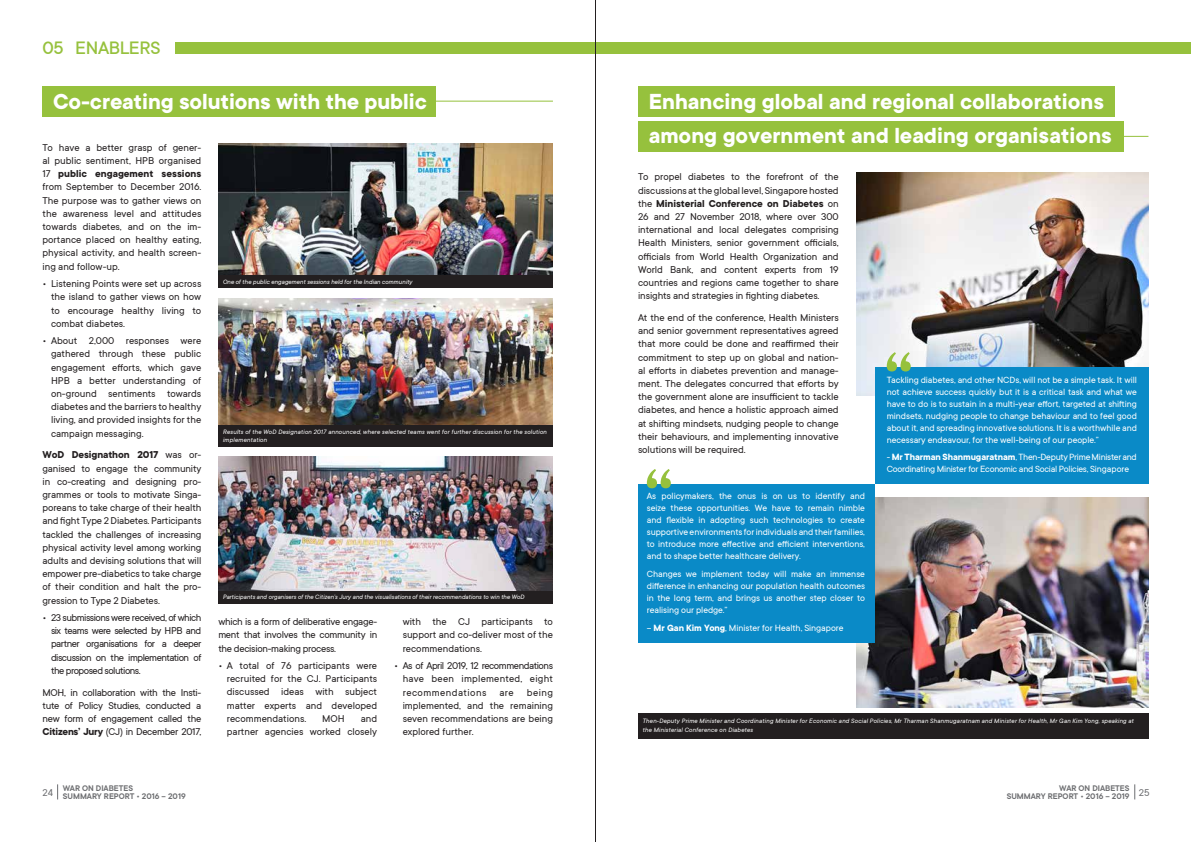
<style>
.page{position:relative;width:1191px;height:842px;background:#fff}
.page>*{position:absolute;margin:0;border:0;box-sizing:border-box;transform-origin:0 0}
.t1{font:700 24px/34px "TT Commons";color:#fff}
.t2{font:500 20px "TT Commons";letter-spacing:-.02em;color:#96c13d}
.t3{font:11px/13.2px "TT Commons";letter-spacing:-.005em;color:#231f20;text-align:justify}
.t4{font:11px "TT Commons";color:#6d6e71}
.t5{font:10px/12px "TT Commons";letter-spacing:-.005em;color:#fff;text-align:justify}
.t6{font:10px/12px "TT Commons";letter-spacing:-.025em;color:#fff}
.t7{font:600 9px/8.8px "TT Commons";color:#6d6e71}
.t8{font:italic 7px/8.4px "TT Commons";letter-spacing:.015em;color:#fff}
.t9{font:italic 7px "TT Commons";letter-spacing:-.005em;color:#fff}
.s1{font-weight:700}
</style>
<div class="page">
<div style="left:176px;top:43px;width:1015px;height:11px;background:#96c13d"></div>
<hr style="left:210px;top:101px;width:343px;height:1px;background:#96c13d">
<div style="left:43px;top:86px;width:393px;height:30px;background:#96c13d"></div>
<img style="left:218px;top:143px;width:335px;height:133px">
<div style="left:218px;top:276px;width:335px;height:12px;background:#231f20"></div>
<img style="left:218px;top:299px;width:335px;height:126px">
<div style="left:218px;top:425px;width:335px;height:21px;background:#231f20"></div>
<img style="left:218px;top:457px;width:335px;height:134px">
<div style="left:218px;top:591px;width:335px;height:13px;background:#231f20"></div>
<hr style="left:748px;top:136px;width:400px;height:1px;background:#96c13d">
<div style="left:638px;top:121px;width:485px;height:31px;background:#96c13d"></div>
<div style="left:638px;top:86px;width:476px;height:30px;background:#96c13d"></div>
<img style="left:856px;top:173px;width:292px;height:223px">
<img style="left:856px;top:498px;width:292px;height:209px">
<div style="left:638px;top:713px;width:510px;height:26px;background:#231f20"></div>
<div style="left:638px;top:484px;width:237px;height:159px;background:#0a8ac7"></div>
<svg style="left:647px;top:469px;width:24px;height:19px"></svg>
<div style="left:875px;top:367px;width:273px;height:117px;background:#0a8ac7"></div>
<svg style="left:886px;top:352px;width:24px;height:19px"></svg>
<hr style="left:595px;top:0;width:1px;height:842px;background:#231f20">
<svg style="left:57px;top:784px;width:1px;height:15px"></svg>
<svg style="left:1134px;top:784px;width:1px;height:15px"></svg>
<h2 class="t2" style="left:43px;top:36px;width:119px">05 ENABLERS</h2>
<h1 class="t1" style="left:53px;top:85px;width:375px">Co-creating solutions with the public</h1>
<p class="t3" style="left:43px;top:141px;width:160px">To have a better grasp of gener&shy;al public sentiment, HPB organised 17 <span class="s1">public engagement sessions </span>from September to December 2016.<br>The purpose was to gather views on the awareness level and attitudes towards diabetes, and on the im&shy;portance placed on healthy eating, physical activity, and health screen&shy;ing and follow-up.</p>
<p class="t3" style="left:51px;top:277px;width:152px;text-indent:-9px">• Listening Points were set up across the island to gather views on how to encourage healthy living to combat diabetes.</p>
<p class="t3" style="left:51px;top:334px;width:152px;text-indent:-9px">• About 2,000 responses were gathered through these public engagement efforts, which gave HPB a better understanding of on-ground sentiments towards diabetes and the barriers to healthy living, and provided insights for the campaign messaging.</p>
<p class="t3" style="left:43px;top:448px;width:160px"><span class="s1">WoD Designathon 2017</span> was or&shy;ganised to engage the community in co-creating and designing pro&shy;grammes or tools to motivate Singa&shy;poreans to take charge of their health and fight Type 2 Diabetes. Participants tackled the challenges of increasing physical activity level among working adults and devising solutions that will empower pre-diabetics to take charge of their condition and halt the pro&shy;gression to Type 2 Diabetes.</p>
<p class="t3" style="left:51px;top:611px;width:152px;text-indent:-9px">• 23 submissions were received, of which six teams were selected by HPB and partner organisations for a deeper discussion on the implementation of the proposed solutions.</p>
<p class="t3" style="left:43px;top:686px;width:160px">MOH, in collaboration with the Insti&shy;tute of Policy Studies, conducted a new form of engagement called the <span class="s1">Citizens’ Jury</span> (CJ) in December 2017,</p>
<p class="t9" style="left:223px;top:278px;width:191px">One of the public engagement sessions held for the Indian community</p>
<p class="t8" style="left:223px;top:427px;width:325px">Results of the WoD Designation 2017 announced, where selected teams went for further discussion for the solution implementation</p>
<p class="t9" style="left:223px;top:593px;width:303px">Participants and organisers of the Citizen’s Jury and the visualisations of their recommendations to win the WoD</p>
<p class="t3" style="left:218px;top:615px;width:160px">which is a form of deliberative engage&shy;ment that involves the community in the decision-making process.</p>
<p class="t3" style="left:227px;top:659px;width:152px;text-indent:-9px">• A total of 76 participants were recruited for the CJ. Participants discussed ideas with subject matter experts and developed recommendations.</p>
<p class="t3" style="left:322px;top:712px;width:24px">MOH</p>
<p class="t3" style="left:227px;top:712px;width:152px;text-align:right">and<br>partner agencies worked closely</p>
<p class="t3" style="left:403px;top:615px;width:152px">with the CJ participants to support and co-deliver most of the recommendations.</p>
<p class="t3" style="left:403px;top:659px;width:152px;text-indent:-9px">• As of April 2019, 12 recommendations have been implemented, eight recommendations are being implemented, and the remaining seven recommendations are being explored further.</p>
<h1 class="t1" style="left:648px;top:85px;width:464px">Enhancing global and regional collaborations among government and leading organisations</h1>
<p class="t3" style="left:638px;top:170px;width:202px">To propel diabetes to the forefront of the discussions at the global level, Singapore hosted the <span class="s1">Ministerial Conference on Diabetes</span> on 26 and 27 November 2018, where over 300 international and local delegates comprising Health Ministers, senior government officials, officials from World Health Organization and World Bank, and content experts from 19 countries and regions came together to share insights and strategies in fighting diabetes.</p>
<p class="t3" style="left:638px;top:311px;width:202px">At the end of the conference, Health Ministers and senior government representatives agreed that more could be done and reaffirmed their commitment to step up on global and nation&shy;al efforts in diabetes prevention and manage&shy;ment. The delegates concurred that efforts by the government alone are insufficient to tackle diabetes, and hence a holistic approach aimed at shifting mindsets, nudging people to change their behaviours, and implementing innovative solutions will be required.</p>
<p class="t5" style="left:647px;top:490px;width:220px">As policymakers, the onus is on us to identify and seize these opportunities. We have to remain nimble and flexible in adopting such technologies to create supportive environments for individuals and their families, to introduce more effective and efficient interventions, and to shape better healthcare delivery.</p>
<p class="t5" style="left:647px;top:568px;width:220px">Changes we implement today will make an immense difference in enhancing our population health outcomes in the long term, and brings us another step closer to realising our pledge.”</p>
<p class="t5" style="left:647px;top:622px;width:198px">– <span class="s1">Mr Gan Kim Yong</span>, Minister for Health, Singapore</p>
<p class="t5" style="left:886px;top:374px;width:252px">Tackling diabetes, and other NCDs, will not be a simple task. It will not achieve success quickly but it is a critical task and what we have to do is to sustain in a multi-year effort, targeted at shifting mindsets, nudging people to change behaviour and to feel good about it, and spreading innovative solutions. It is a worthwhile and necessary endeavour, for the well-being of our people.”</p>
<p class="t6" style="left:886px;top:451px;width:252px">- <span class="s1">Mr Tharman Shanmugaratnam</span>, Then-Deputy Prime Minister and<br>Coordinating Minister for Economic and Social Policies, Singapore</p>
<p class="t8" style="left:642px;top:717px;width:493px">Then-Deputy Prime Minister and Coordinating Minister for Economic and Social Policies, Mr Tharman Shanmugaratnam and Minister for Health, Mr Gan Kim Yong, speaking at the Ministerial Conference on Diabetes</p>
<p class="t7" style="left:63px;top:784px;width:124px">WAR ON DIABETES<br>SUMMARY REPORT • 2016 – 2019</p>
<p class="t7" style="left:1006px;top:784px;width:124px;text-align:right">WAR ON DIABETES<br>SUMMARY REPORT • 2016 – 2019</p>
<p class="t4" style="left:43px;top:786px;width:12px">24</p>
<p class="t4" style="left:1138px;top:786px;width:12px">25</p>
</div>
